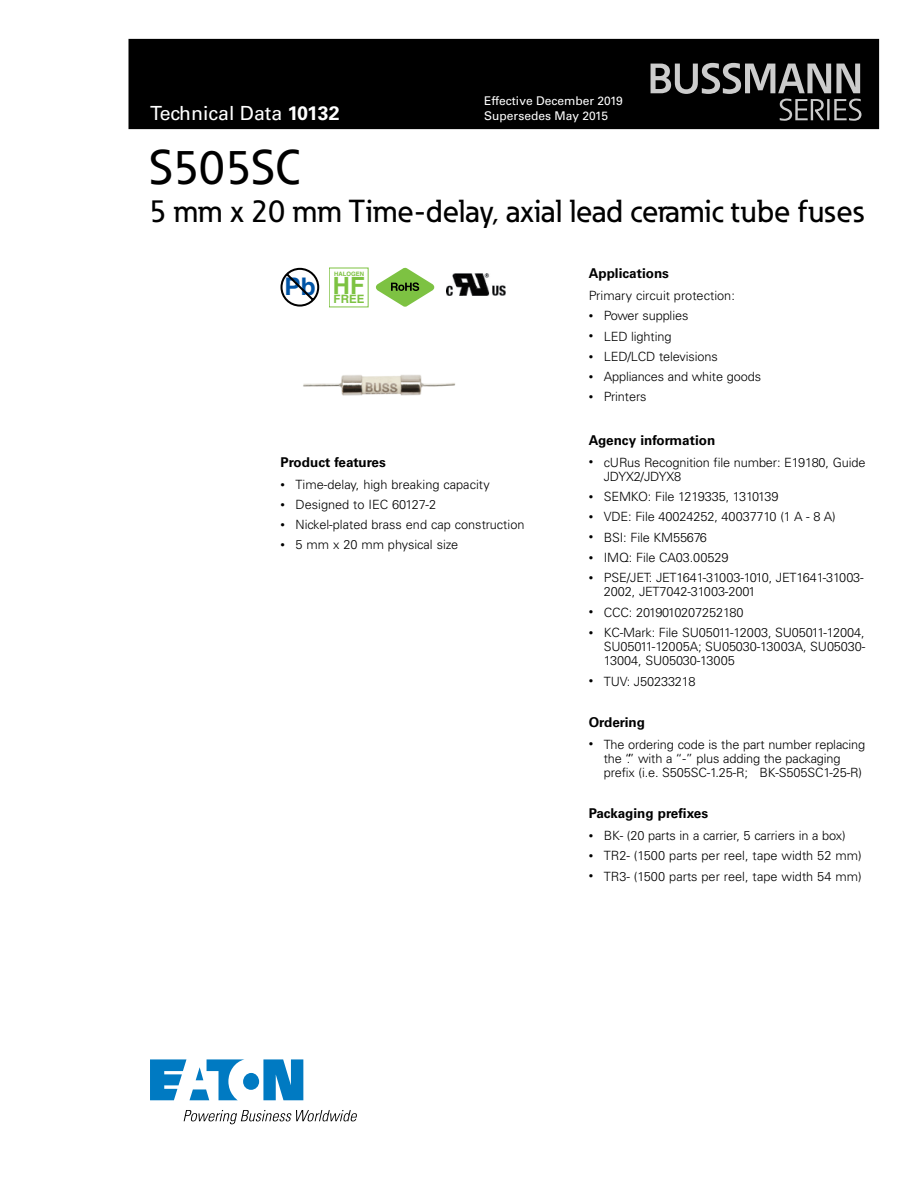
<style>
.page{position:relative;width:918px;height:1188px;background:#fff}
.page>*{position:absolute;margin:0;border:0;box-sizing:border-box;transform-origin:0 0}
.t1{font:500 48px "Eaton";color:#000}
.t2{font:500 31.5px "Eaton";color:#000}
.t3{font:700 24.3px "Helvetica";color:#0054a6}
.t4{font:700 23.7px "Helvetica";color:#7dc242}
.t5{font:19.5px "Univers LT Std";color:#fff}
.t6{font:700 13.5px "Univers LT Std";color:#000}
.t7{font:300 12.75px/14.2px "Univers LT Std";letter-spacing:-.01em;color:#000}
.t8{font:12px/15px "Univers LT Std";color:#fff}
.t9{font:700 11.55px "Helvetica";color:#7dc242}
.t10{font:700 6px "Helvetica";color:#7dc242}
.s1{font-weight:700}
.s2{font-family:"Univers";font-size:9px}
</style>
<div class="page">
<div style="left:129px;top:39px;width:750px;height:90px;background:#000"></div>
<svg style="left:651px;top:63px;width:210px;height:58px"></svg>
<svg style="left:150px;top:1059px;width:153px;height:41px"></svg>
<svg style="left:184px;top:1110px;width:173px;height:14px"></svg>
<img style="left:447px;top:273px;width:58px;height:22px">
<svg style="left:280px;top:268px;width:39px;height:39px"></svg>
<svg style="left:376px;top:268px;width:58px;height:39px"></svg>
<img style="left:303px;top:375px;width:153px;height:21px">
<h3 class="t5" style="left:150px;top:102px;width:191px">Technical Data <span class="s1">10132</span></h3>
<p class="t8" style="left:484px;top:93px;width:140px">Effective December 2019<br>Supersedes May 2015</p>
<h1 class="t1" style="left:149px;top:138px;width:152px">S505SC</h1>
<h2 class="t2" style="left:149px;top:192px;width:716px">5 mm x 20 mm Time-delay, axial lead ceramic tube fuses</h2>
<h3 class="t3" style="left:285px;top:272px;width:33px">Pb</h3>
<p class="t10" style="left:334px;top:270px;width:32px">HALOGEN</p>
<h3 class="t4" style="left:333px;top:271px;width:33px">HF</h3>
<p class="t9" style="left:334px;top:292px;width:32px">FREE</p>
<p class="t6" style="left:280px;top:454px;width:107px">Product features</p>
<p class="t7" style="left:280px;top:477px;width:211px"><span class="s2">•</span> Time-delay, high breaking capacity</p>
<p class="t7" style="left:280px;top:497px;width:157px"><span class="s2">•</span> Designed to IEC 60127-2</p>
<p class="t7" style="left:280px;top:518px;width:246px"><span class="s2">•</span> Nickel-plated brass end cap construction</p>
<p class="t7" style="left:280px;top:538px;width:179px"><span class="s2">•</span> 5 mm x 20 mm physical size</p>
<p class="t6" style="left:589px;top:266px;width:82px">Applications</p>
<p class="t7" style="left:589px;top:288px;width:148px">Primary circuit protection:</p>
<p class="t7" style="left:589px;top:309px;width:101px"><span class="s2">•</span> Power supplies</p>
<p class="t7" style="left:589px;top:329px;width:84px"><span class="s2">•</span> LED lighting</p>
<p class="t7" style="left:589px;top:349px;width:130px"><span class="s2">•</span> LED/LCD televisions</p>
<p class="t7" style="left:589px;top:369px;width:174px"><span class="s2">•</span> Appliances and white goods</p>
<p class="t7" style="left:589px;top:390px;width:59px"><span class="s2">•</span> Printers</p>
<p class="t6" style="left:589px;top:432px;width:128px">Agency information</p>
<p class="t7" style="left:604px;top:455px;width:263px;text-indent:-15px"><span class="s2">•</span> cURus Recognition file number: E19180, Guide<br>JDYX2/JDYX8</p>
<p class="t7" style="left:589px;top:489px;width:191px"><span class="s2">•</span> SEMKO: File 1219335, 1310139</p>
<p class="t7" style="left:589px;top:510px;width:249px"><span class="s2">•</span> VDE: File 40024252, 40037710 (1 A - 8 A)</p>
<p class="t7" style="left:589px;top:530px;width:120px"><span class="s2">•</span> BSI: File KM55676</p>
<p class="t7" style="left:589px;top:550px;width:141px"><span class="s2">•</span> IMQ: File CA03.00529</p>
<p class="t7" style="left:604px;top:570px;width:262px;text-indent:-15px"><span class="s2">•</span> PSE/JET: JET1641-31003-1010, JET1641-31003-<br>2002, JET7042-31003-2001</p>
<p class="t7" style="left:589px;top:605px;width:156px"><span class="s2">•</span> CCC: 2019010207252180</p>
<p class="t7" style="left:604px;top:625px;width:263px;text-align:justify;text-indent:-15px"><span class="s2">•</span> KC-Mark: File SU05011-12003, SU05011-12004, SU05011-12005A; SU05030-13003A, SU05030- 13004, SU05030-13005</p>
<p class="t7" style="left:589px;top:674px;width:108px"><span class="s2">•</span> TUV: J50233218</p>
<p class="t6" style="left:589px;top:714px;width:58px">Ordering</p>
<p class="t7" style="left:604px;top:737px;width:263px;text-indent:-15px"><span class="s2">•</span> The ordering code is the part number replacing the “.” with a “-” plus adding the packaging prefix (i.e. S505SC-1.25-R; BK-S505SC1-25-R)</p>
<p class="t6" style="left:589px;top:806px;width:121px">Packaging prefixes</p>
<p class="t7" style="left:589px;top:828px;width:258px"><span class="s2">•</span> BK- (20 parts in a carrier, 5 carriers in a box)</p>
<p class="t7" style="left:589px;top:849px;width:274px"><span class="s2">•</span> TR2- (1500 parts per reel, tape width 52 mm)</p>
<p class="t7" style="left:589px;top:869px;width:274px"><span class="s2">•</span> TR3- (1500 parts per reel, tape width 54 mm)</p>
</div>
